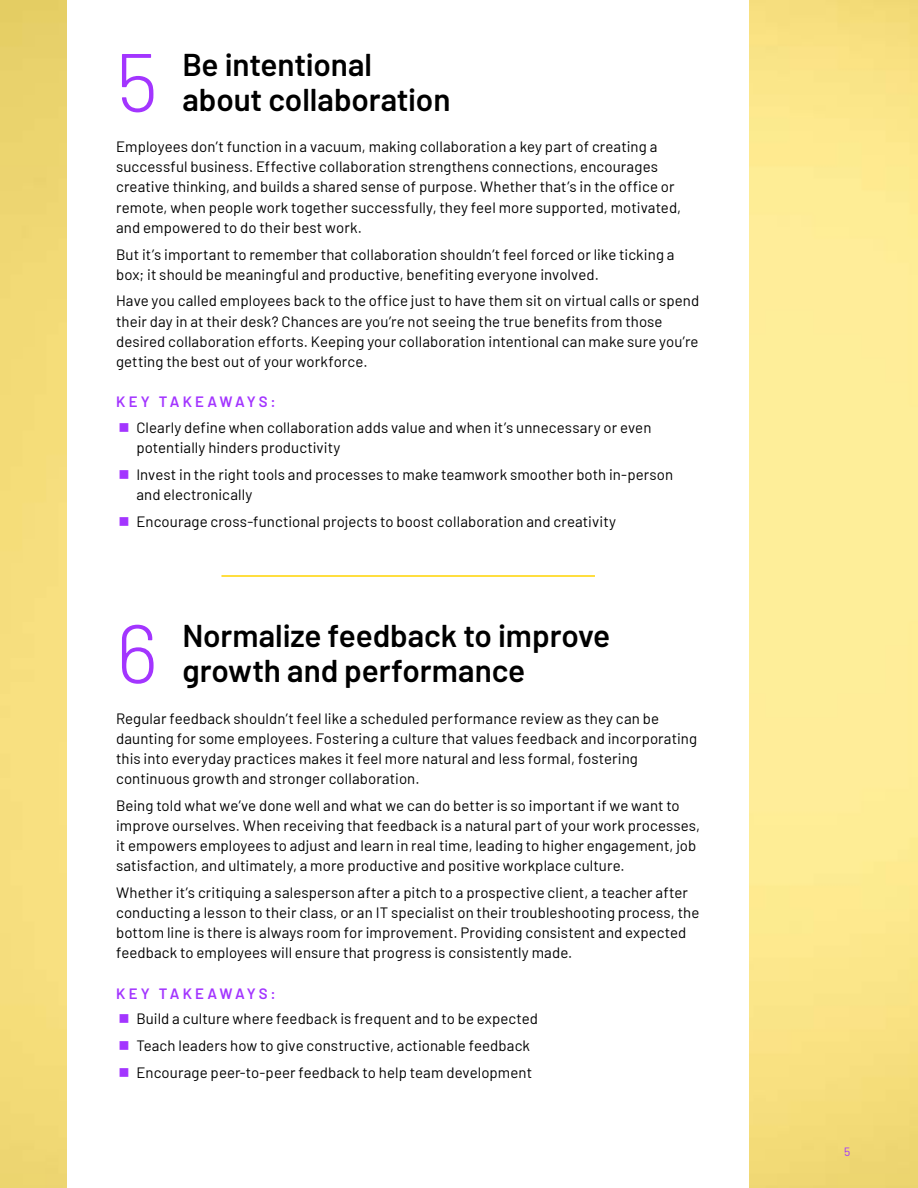
<style>
.page{position:relative;width:918px;height:1188px;background:#fff}
.page>*{position:absolute;margin:0;border:0;box-sizing:border-box;transform-origin:0 0}
.Heading_3{font:300 82.5px "Barlow";color:#a335ff}
.Heading_3-2{font:600 31.5px/34.5px "Barlow";letter-spacing:-.005em;color:#000}
.Body_Text{font:15px/20.1px "Barlow";letter-spacing:.005em;color:#000}
.Heading_4{font:600 15px "Barlow";letter-spacing:.205em;color:#a335ff}
.t1{font:12px "Barlow";color:#a335ff}
</style>
<div class="page">
<img style="left:0;top:0;width:918px;height:1188px">
<div style="left:68px;top:0;width:681px;height:1188px;background:#fff"></div>
<hr style="left:221px;top:575px;width:374px;height:2px;background:#ffd400">
<h3 class="Heading_3" style="left:116px;top:23px;width:43px">5</h3>
<h3 class="Heading_3-2" style="left:182px;top:45px;width:270px">Be intentional about collaboration</h3>
<p class="Body_Text" style="left:116px;top:136px;width:567px">Employees don’t function in a vacuum, making collaboration a key part of creating a successful business. Effective collaboration strengthens connections, encourages creative thinking, and builds a shared sense of purpose. Whether that’s in the office or remote, when people work together successfully, they feel more supported, motivated, and empowered to do their best work.</p>
<p class="Body_Text" style="left:116px;top:243px;width:560px">But it’s important to remember that collaboration shouldn’t feel forced or like ticking a box; it should be meaningful and productive, benefiting everyone involved.</p>
<p class="Body_Text" style="left:116px;top:290px;width:585px">Have you called employees back to the office just to have them sit on virtual calls or spend their day in at their desk? Chances are you’re not seeing the true benefits from those desired collaboration efforts. Keeping your collaboration intentional can make sure you’re getting the best out of your workforce.</p>
<h4 class="Heading_4" style="left:116px;top:391px;width:161px">KEY TAKEAWAYS:</h4>
<p class="Body_Text" style="left:136px;top:416px;width:517px">Clearly define when collaboration adds value and when it’s unnecessary or even potentially hinders productivity</p>
<p class="Body_Text" style="left:136px;top:463px;width:538px">Invest in the right tools and processes to make teamwork smoother both in-person and electronically</p>
<p class="Body_Text" style="left:136px;top:510px;width:481px">Encourage cross-functional projects to boost collaboration and creativity</p>
<h3 class="Heading_3" style="left:116px;top:594px;width:43px">6</h3>
<h3 class="Heading_3-2" style="left:182px;top:616px;width:429px">Normalize feedback to improve growth and performance</h3>
<p class="Body_Text" style="left:116px;top:707px;width:583px">Regular feedback shouldn’t feel like a scheduled performance review as they can be daunting for some employees. Fostering a culture that values feedback and incorporating this into everyday practices makes it feel more natural and less formal, fostering continuous growth and stronger collaboration.</p>
<p class="Body_Text" style="left:116px;top:794px;width:586px">Being told what we’ve done well and what we can do better is so important if we want to improve ourselves. When receiving that feedback is a natural part of your work processes, it empowers employees to adjust and learn in real time, leading to higher engagement, job satisfaction, and ultimately, a more productive and positive workplace culture.</p>
<p class="Body_Text" style="left:116px;top:881px;width:585px">Whether it’s critiquing a salesperson after a pitch to a prospective client, a teacher after conducting a lesson to their class, or an IT specialist on their troubleshooting process, the bottom line is there is always room for improvement. Providing consistent and expected feedback to employees will ensure that progress is consistently made.</p>
<h4 class="Heading_4" style="left:116px;top:982px;width:161px">KEY TAKEAWAYS:</h4>
<p class="Body_Text" style="left:136px;top:1008px;width:403px">Build a culture where feedback is frequent and to be expected</p>
<p class="Body_Text" style="left:136px;top:1034px;width:395px">Teach leaders how to give constructive, actionable feedback</p>
<p class="Body_Text" style="left:136px;top:1061px;width:397px">Encourage peer-to-peer feedback to help team development</p>
<p class="t1" style="left:844px;top:1143px;width:8px">5</p>
</div>
